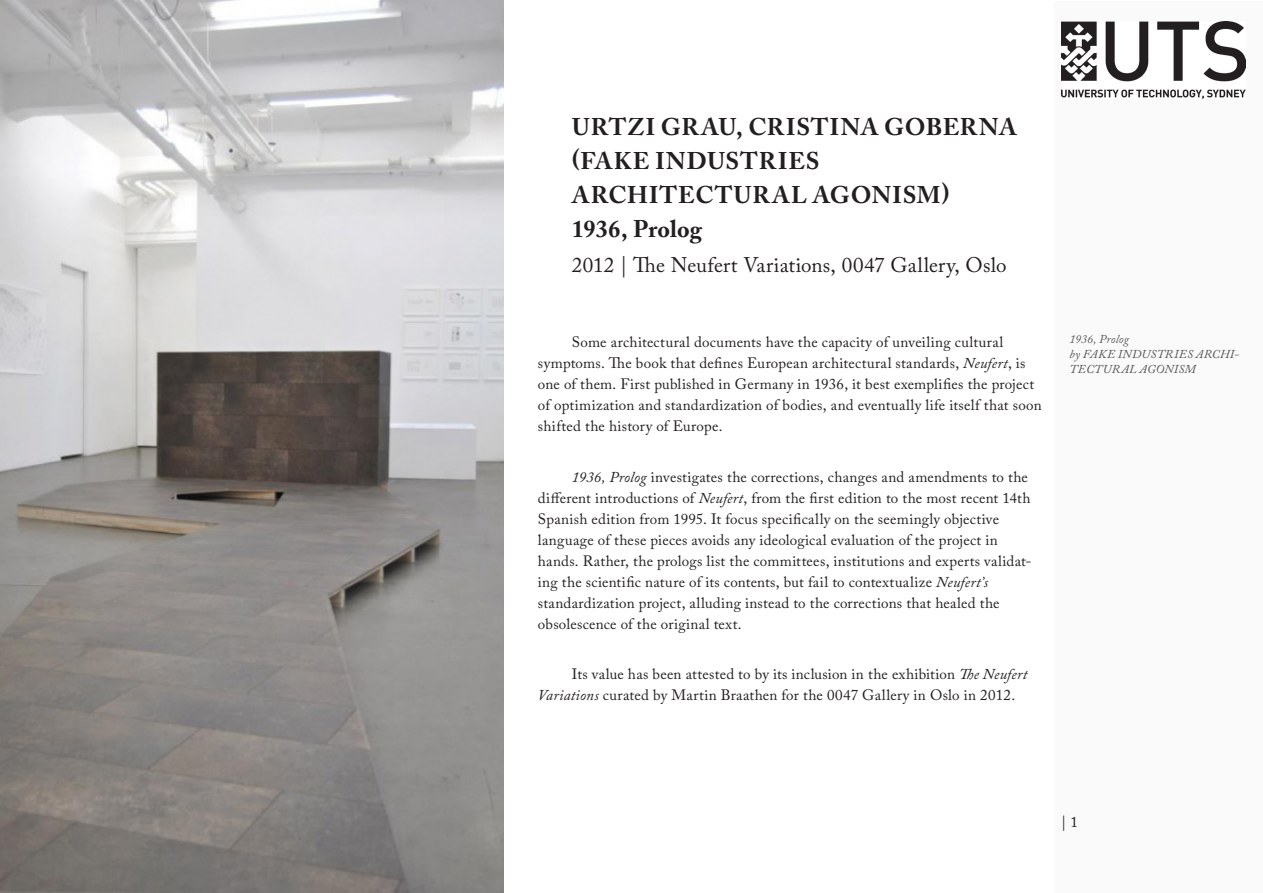
<style>
.page{position:relative;width:1263px;height:893px;background:#fff}
.page>*{position:absolute;margin:0;border:0;box-sizing:border-box;transform-origin:0 0}
.Project_description{font:700 24px "Adobe Caslon Pro";letter-spacing:.03em;color:#231f20}
.Project_description-2{font:700 24px "Adobe Caslon Pro";letter-spacing:.005em;color:#231f20}
.Project_description-3{font:21px "Adobe Caslon Pro";letter-spacing:.005em;color:#231f20}
.Project_description-4{font:15px/21px "Adobe Caslon Pro";letter-spacing:.015em;color:#231f20}
.Captions_-_right_sid{font:italic 12px/15px "Adobe Caslon Pro";letter-spacing:.02em;color:#57585a}
.s1{font-style:italic}
</style>
<div class="page">
<div style="left:1054px;top:1px;width:208px;height:892px;background:#fafafa"></div>
<img style="left:0;top:0;width:504px;height:893px">
<img style="left:1062px;top:21px;width:184px;height:78px">
<p class="Project_description" style="left:572px;top:112px;width:446px">URTZI GRAU, CRISTINA GOBERNA</p>
<p class="Project_description" style="left:572px;top:147px;width:249px">(FAKE INDUSTRIES</p>
<p class="Project_description" style="left:572px;top:181px;width:379px">ARCHITECTURAL AGONISM)</p>
<p class="Project_description-2" style="left:572px;top:215px;width:131px">1936, Prolog</p>
<p class="Project_description-3" style="left:572px;top:252px;width:436px">2012 | The Neufert Variations, 0047 Gallery, Oslo</p>
<p class="Project_description-4" style="left:538px;top:332px;width:505px;text-indent:34px">Some architectural documents have the capacity of unveiling cultural symptoms. The book that defines European architectural standards, <span class="s1">Neufert</span>, is one of them. First published in Germany in 1936, it best exemplifies the project of optimization and standardization of bodies, and eventually life itself that soon shifted the history of Europe.</p>
<p class="Project_description-4" style="left:538px;top:466px;width:495px;text-indent:34px"><span class="s1">1936, Prolog</span> investigates the corrections, changes and amendments to the different introductions of <span class="s1">Neufert</span>, from the first edition to the most recent 14th Spanish edition from 1995. It focus specifically on the seemingly objective language of these pieces avoids any ideological evaluation of the project in hands. Rather, the prologs list the committees, institutions and experts validat&shy;ing the scientific nature of its contents, but fail to contextualize <span class="s1">Neufert’s </span>standardization project, alluding instead to the corrections that healed the obsolescence of the original text.</p>
<p class="Project_description-4" style="left:538px;top:664px;width:491px;text-indent:34px">Its value has been attested to by its inclusion in the exhibition <span class="s1">The Neufert<br>Variations</span> curated by Martin Braathen for the 0047 Gallery in Oslo in 2012.</p>
<p class="Captions_-_right_sid" style="left:1069px;top:331px;width:171px">1936, Prolog<br>by FAKE INDUSTRIES ARCHI-<br>TECTURAL AGONISM</p>
<p class="Project_description-4" style="left:1061px;top:812px;width:18px">| 1</p>
</div>
